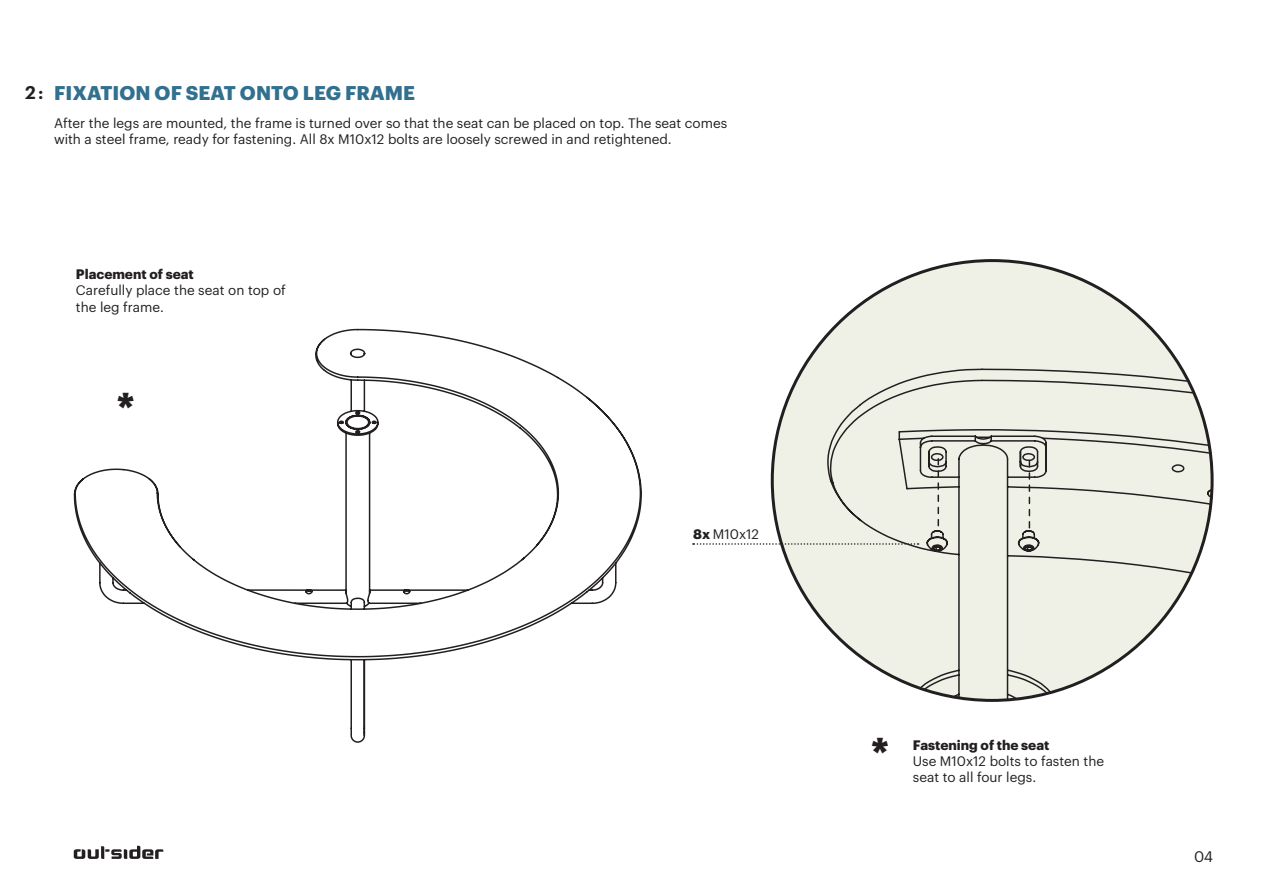
<style>
.page{position:relative;width:1263px;height:893px;background:#fff}
.page>*{position:absolute;margin:0;border:0;box-sizing:border-box;transform-origin:0 0}
.t1{font:700 42px "Graphik";color:#231f20}
.t2{font:700 19.5px "Graphik";letter-spacing:.005em;color:#31708f}
.t3{font:600 18px "Graphik";color:#231f20}
.t4{font:15px "Graphik";color:#231f20}
.t5{font:13.5px/16.2px "Graphik";color:#231f20}
.t6{font:700 13.5px "Graphik";color:#231f20}
.s1{font-weight:700}
</style>
<div class="page">
<svg style="left:74px;top:846px;width:89px;height:13px"></svg>
<div style="left:772px;top:261px;width:440px;height:439px;background:#eff1e7;border-radius:50%"></div>
<svg style="left:772px;top:368px;width:440px;height:332px"></svg>
<svg style="left:73px;top:328px;width:569px;height:415px"></svg>
<svg style="left:937px;top:459px;width:2px;height:67px"></svg>
<svg style="left:1029px;top:461px;width:1px;height:67px"></svg>
<svg style="left:693px;top:543px;width:225px;height:2px"></svg>
<p class="t3" style="left:25px;top:78px;width:20px">2 :</p>
<p class="t2" style="left:54px;top:78px;width:363px">FIXATION OF SEAT ONTO LEG FRAME</p>
<p class="t5" style="left:54px;top:113px;width:675px">After the legs are mounted, the frame is turned over so that the seat can be placed on top. The seat comes with a steel frame, ready for fastening. All 8x M10x12 bolts are loosely screwed in and retightened.</p>
<p class="t6" style="left:76px;top:264px;width:119px">Placement of seat</p>
<p class="t5" style="left:76px;top:281px;width:211px">Carefully place the seat on top of the leg frame.</p>
<p class="t1" style="left:116px;top:376px;width:20px">*</p>
<p class="t5" style="left:693px;top:525px;width:67px"><span class="s1">8x</span> M10x12</p>
<p class="t1" style="left:871px;top:721px;width:20px">*</p>
<p class="t6" style="left:913px;top:735px;width:138px">Fastening of the seat</p>
<p class="t5" style="left:913px;top:752px;width:193px">Use M10x12 bolts to fasten the seat to all four legs.</p>
<p class="t4" style="left:1194px;top:845px;width:21px">04</p>
</div>
